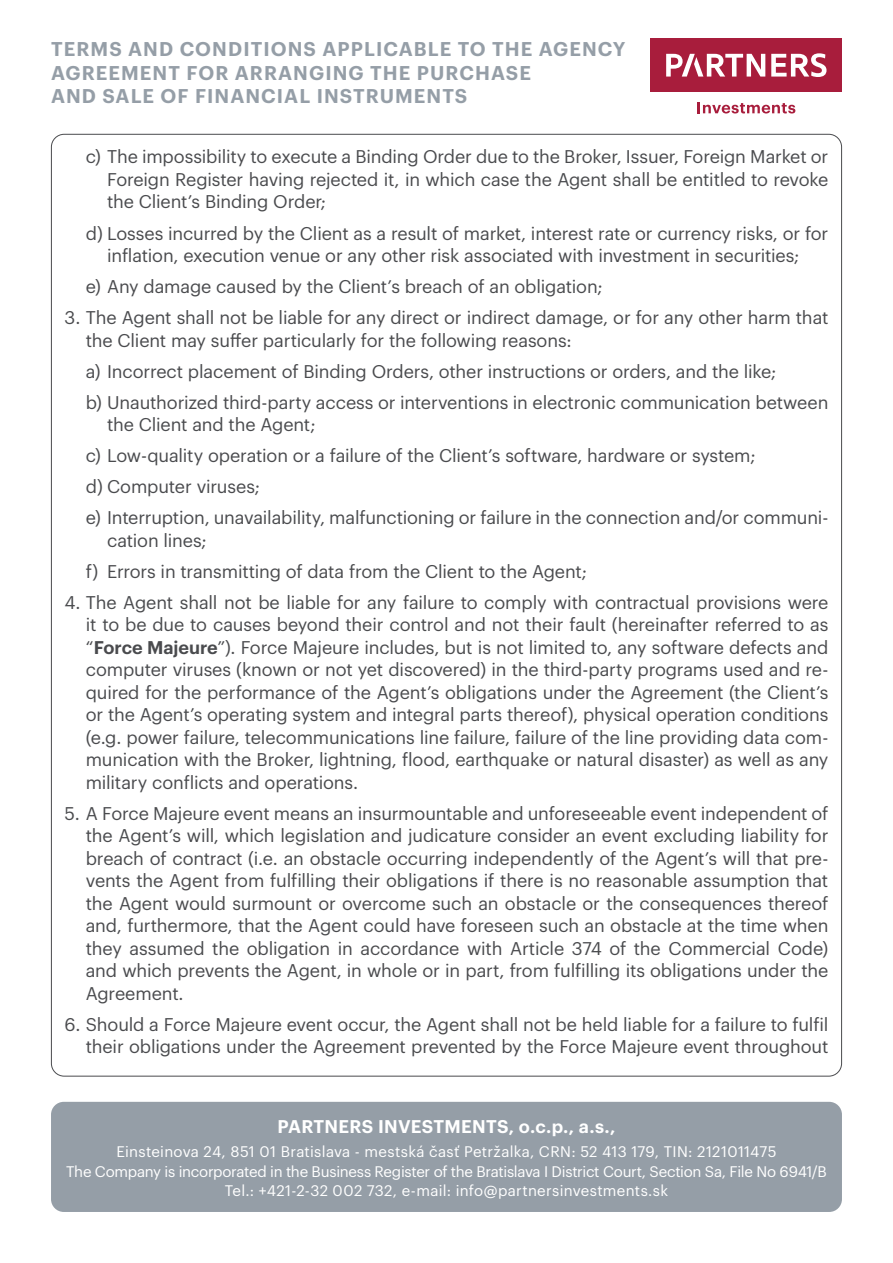
<style>
.page{position:relative;width:893px;height:1263px;background:#fff}
.page>*{position:absolute;margin:0;border:0;box-sizing:border-box;transform-origin:0 0}
.t1{font:600 19.5px/23.4px "Graphik";letter-spacing:.055em;color:#959ea7}
.t2{font:18px/22.5px "Graphik";letter-spacing:-.01em;color:#4a4b4e;text-align:justify}
.t3{font:600 18px "Graphik";letter-spacing:.01em;color:#fff}
.t4{font:15px/19.5px "Graphik";letter-spacing:.005em;color:#fff;text-align:center}
.s1{font-weight:600}
</style>
<div class="page">
<div style="left:51px;top:1102px;width:791px;height:110px;background:#959ea7;border-radius:13px"></div>
<div style="left:651px;top:38px;width:191px;height:54px;background:#a81d3c"></div>
<svg style="left:771px;top:53px;width:55px;height:24px"></svg>
<svg style="left:666px;top:54px;width:99px;height:23px"></svg>
<svg style="left:698px;top:102px;width:97px;height:11px"></svg>
<p class="t1" style="left:51px;top:36px;width:576px">TERMS AND CONDITIONS APPLICABLE TO THE AGENCY<br>AGREEMENT FOR ARRANGING THE PURCHASE<br>AND SALE OF FINANCIAL INSTRUMENTS</p>
<p class="t2" style="left:107px;top:144px;width:723px;text-indent:-21px">c) The impossibility to execute a Binding Order due to the Broker, Issuer, Foreign Market or Foreign Register having rejected it, in which case the Agent shall be entitled to revoke the Client’s Binding Order;</p>
<p class="t2" style="left:86px;top:220px;width:744px;text-align:center">d) Losses incurred by the Client as a result of market, interest rate or currency risks, or for inflation, execution venue or any other risk associated with investment in securities;</p>
<p class="t2" style="left:86px;top:274px;width:518px">e) Any damage caused by the Client’s breach of an obligation;</p>
<p class="t2" style="left:86px;top:305px;width:744px;text-indent:-21px">3. The Agent shall not be liable for any direct or indirect damage, or for any other harm that the Client may suffer particularly for the following reasons:</p>
<p class="t2" style="left:86px;top:358px;width:692px">a) Incorrect placement of Binding Orders, other instructions or orders, and the like;</p>
<p class="t2" style="left:107px;top:389px;width:723px;text-indent:-21px">b) Unauthorized third-party access or interventions in electronic communication between the Client and the Agent;</p>
<p class="t2" style="left:86px;top:443px;width:671px">c) Low-quality operation or a failure of the Client’s software, hardware or system;</p>
<p class="t2" style="left:86px;top:474px;width:176px">d) Computer viruses;</p>
<p class="t2" style="left:107px;top:505px;width:723px;text-indent:-21px">e) Interruption, unavailability, malfunctioning or failure in the connection and/or communi&shy;cation lines;</p>
<p class="t2" style="left:86px;top:558px;width:503px">f) Errors in transmitting of data from the Client to the Agent;</p>
<p class="t2" style="left:86px;top:589px;width:744px;text-indent:-21px">4. The Agent shall not be liable for any failure to comply with contractual provisions were it to be due to causes beyond their control and not their fault (hereinafter referred to as “<span class="s1">Force Majeure</span>”). Force Majeure includes, but is not limited to, any software defects and computer viruses (known or not yet discovered) in the third-party programs used and re&shy;quired for the performance of the Agent’s obligations under the Agreement (the Client’s or the Agent’s operating system and integral parts thereof), physical operation conditions (e.g. power failure, telecommunications line failure, failure of the line providing data com&shy;munication with the Broker, lightning, flood, earthquake or natural disaster) as well as any military conflicts and operations.</p>
<p class="t2" style="left:86px;top:800px;width:744px;text-indent:-21px">5. A Force Majeure event means an insurmountable and unforeseeable event independent of the Agent’s will, which legislation and judicature consider an event excluding liability for breach of contract (i.e. an obstacle occurring independently of the Agent’s will that pre&shy;vents the Agent from fulfilling their obligations if there is no reasonable assumption that the Agent would surmount or overcome such an obstacle or the consequences thereof and, furthermore, that the Agent could have foreseen such an obstacle at the time when they assumed the obligation in accordance with Article 374 of the Commercial Code) and which prevents the Agent, in whole or in part, from fulfilling its obligations under the Agreement.</p>
<p class="t2" style="left:65px;top:1011px;width:765px;text-align:right">6. Should a Force Majeure event occur, the Agent shall not be held liable for a failure to fulfil their obligations under the Agreement prevented by the Force Majeure event throughout</p>
<p class="t3" style="left:278px;top:1113px;width:339px">PARTNERS INVESTMENTS, o.c.p., a.s.,</p>
<p class="t4" style="left:66px;top:1141px;width:762px">Einsteinova 24, 851 01 Bratislava - mestská časť Petržalka, CRN: 52 413 179, TIN: 2121011475<br>The Company is incorporated in the Business Register of the Bratislava I District Court, Section Sa, File No 6941/B<br>Tel.: +421-2-32 002 732, e-mail: info@partnersinvestments.sk</p>
</div>
